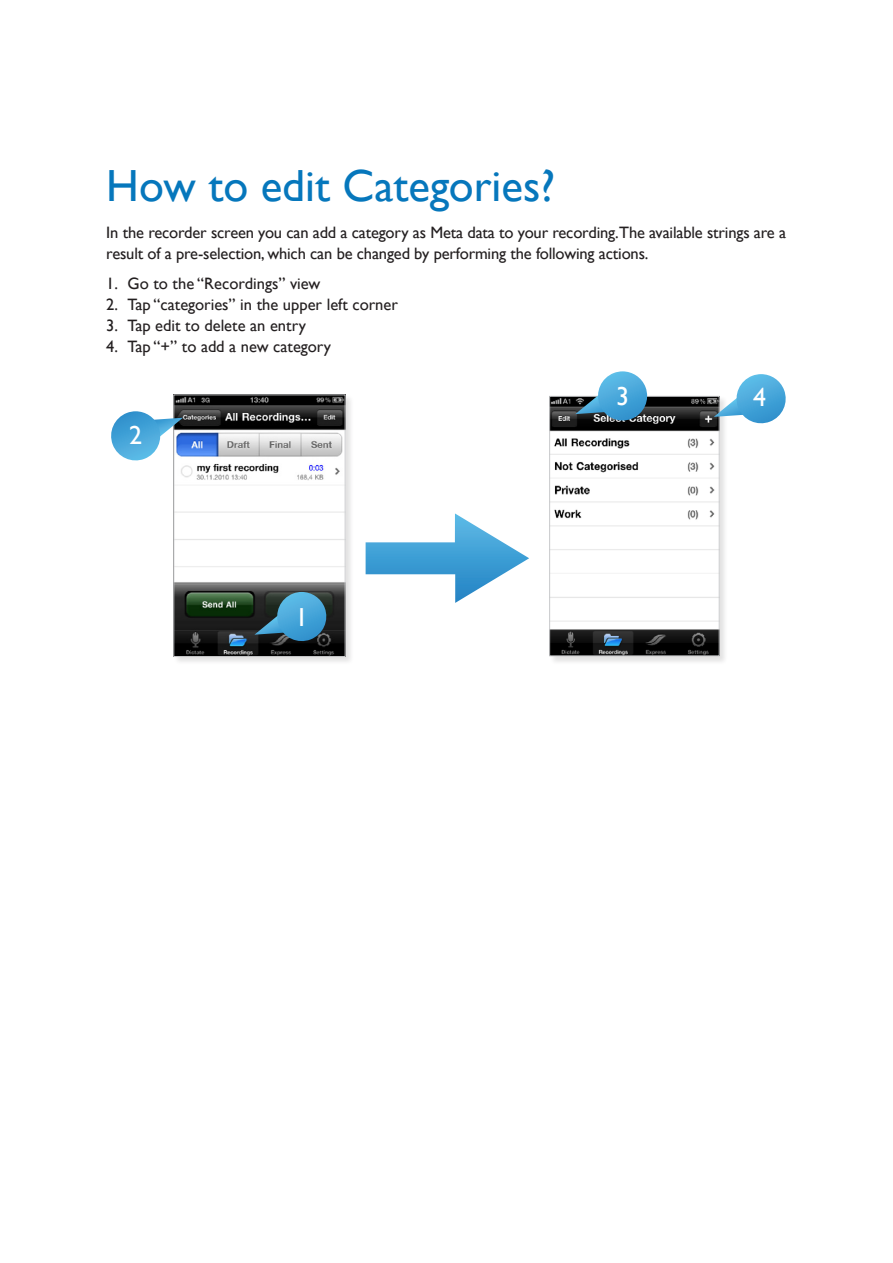
<style>
.page{position:relative;width:893px;height:1263px;background:#fff}
.page>*{position:absolute;margin:0;border:0;box-sizing:border-box;transform-origin:0 0}
.t1{font:45px "Gill Sans";color:#0677bc}
.t2{font:26.1px "Gill Sans";color:#fff}
.t3{font:16.5px/21px "Gill Sans";letter-spacing:-.01em;color:#231f20}
</style>
<div class="page">
<div style="left:173px;top:394px;width:181px;height:272px;background:#231f20;opacity:.13"></div>
<img style="left:175px;top:396px;width:168px;height:259px">
<div style="left:173px;top:394px;width:172px;height:263px;border:1px solid #c7c8ca"></div>
<div style="left:549px;top:395px;width:180px;height:270px;background:#231f20;opacity:.13"></div>
<img style="left:551px;top:398px;width:167px;height:256px">
<div style="left:549px;top:396px;width:171px;height:260px;border:1px solid #c7c8ca"></div>
<svg style="left:366px;top:514px;width:163px;height:89px"></svg>
<svg style="left:254px;top:592px;width:76px;height:52px;background:#386c86"></svg>
<svg style="left:111px;top:411px;width:72px;height:53px"></svg>
<svg style="left:575px;top:371px;width:75px;height:53px"></svg>
<svg style="left:714px;top:374px;width:72px;height:52px"></svg>
<p class="t1" style="left:106px;top:159px;width:450px">How to edit Categories?</p>
<p class="t3" style="left:106px;top:222px;width:681px">In the recorder screen you can add a category as Meta data to your recording.The available strings are a result of a pre-selection, which can be changed by performing the following actions.</p>
<p class="t3" style="left:106px;top:273px;width:216px">1. Go to the “Recordings” view</p>
<p class="t3" style="left:106px;top:294px;width:293px">2. Tap “categories” in the upper left corner</p>
<p class="t3" style="left:106px;top:315px;width:201px">3. Tap edit to delete an entry</p>
<p class="t3" style="left:106px;top:336px;width:226px">4. Tap “+” to add a new category</p>
<p class="t2" style="left:129px;top:420px;width:15px">2</p>
<p class="t2" style="left:295px;top:601px;width:15px">1</p>
<p class="t2" style="left:616px;top:381px;width:15px">3</p>
<p class="t2" style="left:753px;top:382px;width:15px">4</p>
</div>
